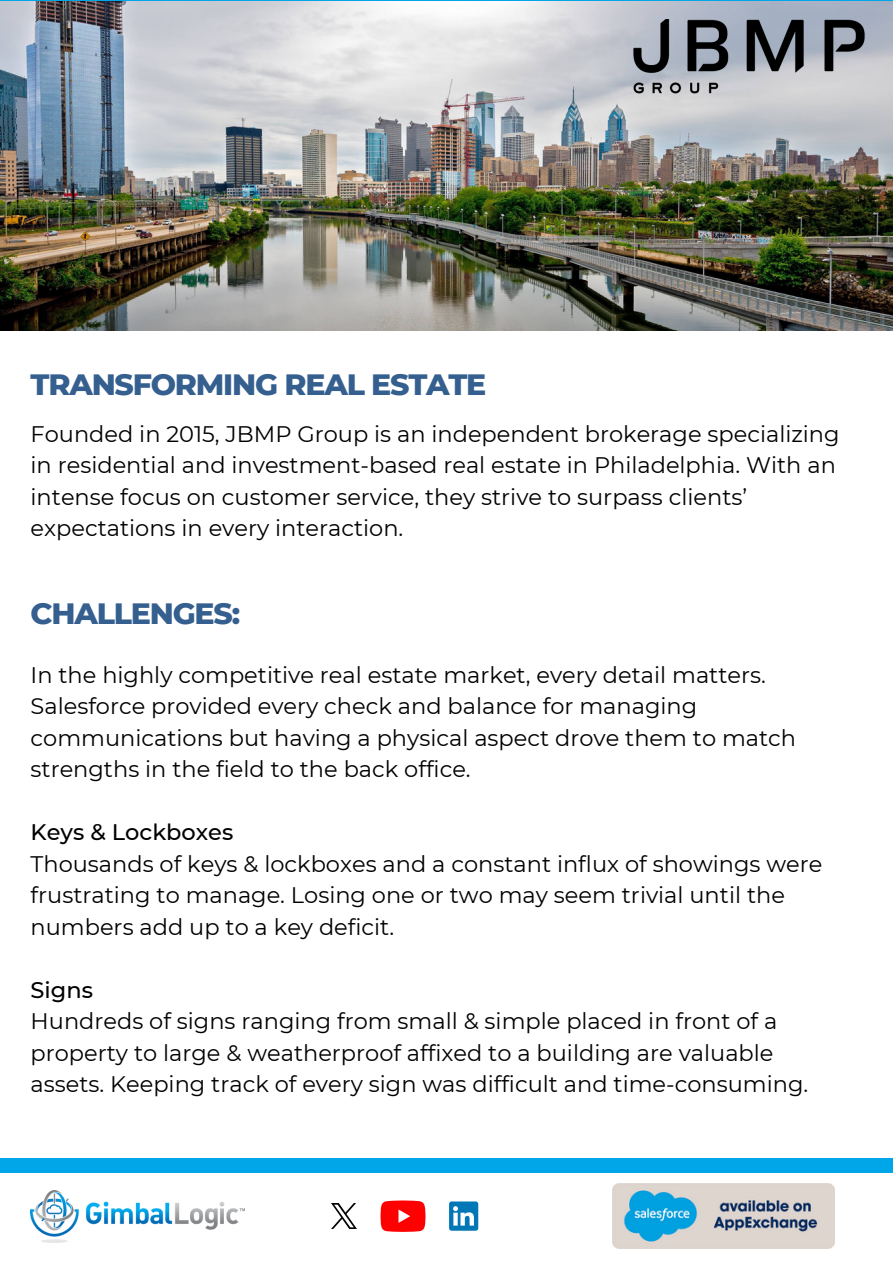
<style>
.page{position:relative;width:893px;height:1264px;background:#fff}
.page>*{position:absolute;margin:0;border:0;box-sizing:border-box;transform-origin:0 0}
.t1{font:800 30px "Montserrat";letter-spacing:-.04em;color:#355f8f}
.t2{font:22.5px/31.5px "Montserrat";color:#000}
.t3{font:500 22.5px "Montserrat";color:#000}
</style>
<div class="page">
<div style="left:31px;top:1157px;width:861px;height:105px;background:#01a6e8"></div>
<div style="left:0;top:1157px;width:133px;height:105px;background:#01a6e8"></div>
<div style="left:0;top:1173px;width:892px;height:89px;background:#fff"></div>
<img style="left:31px;top:1190px;width:213px;height:52px">
<div style="left:0;top:0;width:892px;height:19px;background:#01a6e8"></div>
<img style="left:612px;top:1183px;width:222px;height:65px">
<svg style="left:380px;top:1200px;width:45px;height:31px"></svg>
<svg style="left:449px;top:1201px;width:29px;height:29px"></svg>
<img style="left:0;top:1px;width:892px;height:330px">
<img style="left:625px;top:19px;width:247px;height:75px">
<img style="left:331px;top:1203px;width:26px;height:25px">
<p class="t1" style="left:31px;top:366px;width:457px">TRANSFORMING REAL ESTATE</p>
<p class="t2" style="left:31px;top:418px;width:810px">Founded in 2015, JBMP Group is an independent brokerage specializing in residential and investment-based real estate in Philadelphia. With an intense focus on customer service, they strive to surpass clients’ expectations in every interaction.</p>
<p class="t1" style="left:31px;top:594px;width:211px">CHALLENGES:</p>
<p class="t2" style="left:31px;top:659px;width:767px">In the highly competitive real estate market, every detail matters.<br>Salesforce provided every check and balance for managing communications but having a physical aspect drove them to match strengths in the field to the back office.</p>
<p class="t3" style="left:31px;top:818px;width:204px">Keys &amp; Lockboxes</p>
<p class="t2" style="left:31px;top:848px;width:793px">Thousands of keys &amp; lockboxes and a constant influx of showings were frustrating to manage. Losing one or two may seem trivial until the numbers add up to a key deficit.</p>
<p class="t3" style="left:31px;top:976px;width:64px">Signs</p>
<p class="t2" style="left:31px;top:1005px;width:779px">Hundreds of signs ranging from small &amp; simple placed in front of a property to large &amp; weatherproof affixed to a building are valuable assets. Keeping track of every sign was difficult and time-consuming.</p>
</div>
